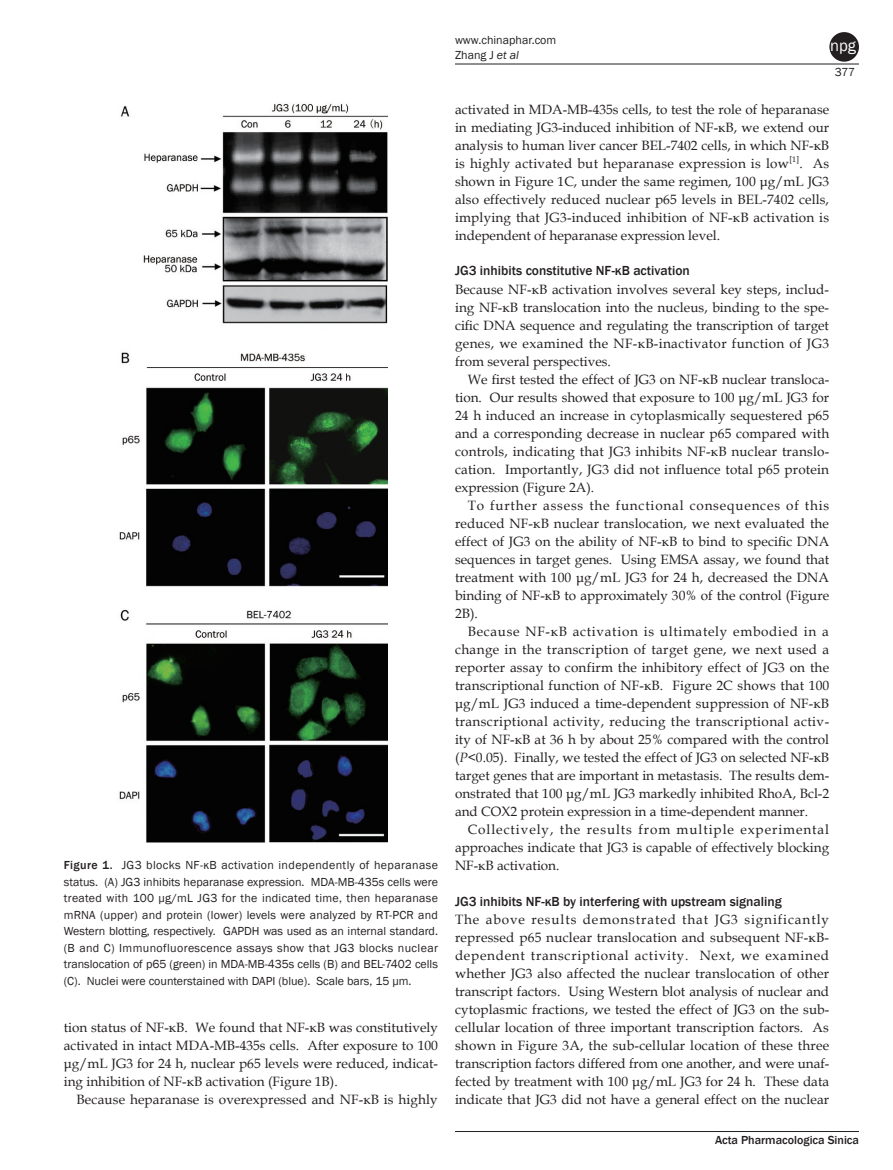
<style>
.page{position:relative;width:893px;height:1170px;background:#fff}
.page>*{position:absolute;margin:0;border:0;box-sizing:border-box;transform-origin:0 0}
.t1{font:16.5px "Franklin Gothic Book 2";color:#fff}
.t2{font:13.5px/18px "Book Antiqua";color:#231f20}
.t3{font:13.5px/18px "Book Antiqua 2";letter-spacing:.005em;color:#231f20}
.t4{font:500 13.5px "Franklin Gothic";color:#231f20}
.t5{font:13.5px/18px "Book Antiqua 2";letter-spacing:.06em;color:#231f20}
.t6{font:13.5px "Book Antiqua 2";letter-spacing:.03em;color:#231f20}
.t7{font:13.5px "Book Antiqua 2";letter-spacing:.025em;color:#231f20}
.t8{font:13.5px "Book Antiqua 2";letter-spacing:.065em;color:#231f20}
.t9{font:13.5px "Book Antiqua";letter-spacing:.05em;color:#231f20}
.t10{font:12px/16.5px "Franklin Gothic";color:#231f20;text-align:justify}
.t11{font:12px/15px "Franklin Gothic Book 2";color:#231f20}
.t12{font:12px "Franklin Gothic Medium 2";color:#231f20}
.s1{font-family:"Franklin Gothic Medium 2"}
.s2{font-family:"Franklin Gothic";font-style:italic}
.s3{font-family:"Book Antiqua 2"}
.s4{font-style:italic}
</style>
<div class="page">
<hr style="left:455px;top:64px;width:404px;height:1px;background:#231f20">
<hr style="left:455px;top:1131px;width:404px;height:1px;background:#231f20">
<div style="left:829px;top:32px;width:30px;height:30px;background:#231f20;border-radius:50%"></div>
<img style="left:119px;top:103px;width:268px;height:739px">
<p class="t10" style="left:64px;top:857px;width:376px"><span class="s1">Figure 1.</span> JG3 blocks NF-κB activation independently of heparanase status. (A) JG3 inhibits heparanase expression. MDA-MB-435s cells were treated with 100 μg/mL JG3 for the indicated time, then heparanase mRNA (upper) and protein (lower) levels were analyzed by RT-PCR and Western blotting, respectively. GAPDH was used as an internal standard. (B and C) Immunofluorescence assays show that JG3 blocks nuclear translocation of p65 (green) in MDA-MB-435s cells (B) and BEL-7402 cells (C). Nuclei were counterstained with DAPI (blue). Scale bars, 15 µm.</p>
<p class="t2" style="left:64px;top:1018px;width:376px">tion status of NF-κB. We found that NF-κB was constitutively</p>
<p class="t3" style="left:64px;top:1036px;width:376px">activated in intact MDA-MB-435s cells. After exposure to 100</p>
<p class="t2" style="left:64px;top:1054px;width:376px">μg/mL JG3 for 24 h, nuclear p65 levels were reduced, indicat&shy;ing inhibition of NF-κB activation (Figure 1B).</p>
<p class="t2" style="left:77px;top:1090px;width:363px">Because heparanase is overexpressed and NF-κB is highly</p>
<p class="t11" style="left:455px;top:32px;width:103px">www.chinaphar.com<br>Zhang J <span class="s2">et al</span></p>
<p class="t1" style="left:830px;top:35px;width:27px">npg</p>
<p class="t11" style="left:835px;top:65px;width:22px">377</p>
<p class="t3" style="left:455px;top:100px;width:376px">activated in MDA-MB-435s cells, to test the role of heparanase</p>
<p class="t2" style="left:455px;top:118px;width:376px">in mediating JG3-induced inhibition of NF-κB, we extend our analysis to human liver cancer BEL-7402 cells, in which NF-κB</p>
<p class="t7" style="left:455px;top:153px;width:376px">is highly activated but heparanase expression is low<sup>[1]</sup>. As</p>
<p class="t2" style="left:455px;top:172px;width:376px">shown in Figure 1C, under the same regimen, 100 μg/mL JG3</p>
<p class="t3" style="left:455px;top:190px;width:375px">also effectively reduced nuclear p65 levels in BEL-7402 cells,</p>
<p class="t2" style="left:455px;top:208px;width:376px">implying that JG3-induced inhibition of NF-κB activation is</p>
<p class="t3" style="left:455px;top:226px;width:267px">independent of heparanase expression level.</p>
<p class="t4" style="left:455px;top:262px;width:236px">JG3 inhibits constitutive NF-κB activation</p>
<p class="t2" style="left:455px;top:280px;width:376px;text-align:justify">Because NF-κB activation involves several key steps, includ&shy;ing NF-κB translocation into the nucleus, binding to the spe&shy;cific DNA sequence and regulating the transcription of target genes, we examined the NF-κB-inactivator function of JG3</p>
<p class="t3" style="left:455px;top:352px;width:157px">from several perspectives.</p>
<p class="t2" style="left:455px;top:370px;width:376px;text-align:right">We first tested the effect of JG3 on NF-κB nuclear transloca&shy;tion. Our results showed that exposure to 100 μg/mL JG3 for</p>
<p class="t3" style="left:455px;top:406px;width:376px">24 h induced an increase in cytoplasmically sequestered p65 and a corresponding decrease in nuclear p65 compared with</p>
<p class="t2" style="left:455px;top:442px;width:376px">controls, indicating that JG3 inhibits NF-κB nuclear translo&shy;cation. Importantly, JG3 did not influence total p65 protein</p>
<p class="t5" style="left:468px;top:478px;width:363px;text-indent:-13px">expression (Figure 2A).<br>To further assess the functional consequences of this</p>
<p class="t2" style="left:455px;top:513px;width:376px">reduced NF-κB nuclear translocation, we next evaluated the effect of JG3 on the ability of NF-κB to bind to specific DNA</p>
<p class="t3" style="left:455px;top:549px;width:376px">sequences in target genes. Using EMSA assay, we found that</p>
<p class="t2" style="left:455px;top:567px;width:376px">treatment with 100 μg/mL JG3 for 24 h, decreased the DNA binding of NF-κB to approximately 30% of the control (Figure</p>
<p class="t3" style="left:455px;top:603px;width:24px">2B).</p>
<p class="t9" style="left:468px;top:621px;width:363px">Because NF-κB activation is ultimately embodied in a</p>
<p class="t3" style="left:455px;top:639px;width:376px">change in the transcription of target gene, we next used a reporter assay to confirm the inhibitory effect of JG3 on the</p>
<p class="t2" style="left:455px;top:675px;width:376px">transcriptional function of NF-κB. Figure 2C shows that 100 μg/mL JG3 induced a time-dependent suppression of NF-κB</p>
<p class="t6" style="left:455px;top:711px;width:376px">transcriptional activity, reducing the transcriptional activ-</p>
<p class="t2" style="left:455px;top:729px;width:376px">ity of NF-κB at 36 h by about 25% compared with the control <span class="s3">(</span><span class="s4">P</span>&lt;0.05). Finally, we tested the effect of JG3 on selected NF-κB</p>
<p class="t3" style="left:455px;top:765px;width:376px">target genes that are important in metastasis. The results dem-</p>
<p class="t2" style="left:455px;top:783px;width:376px">onstrated that 100 μg/mL JG3 markedly inhibited RhoA, Bcl-2 and COX2 protein expression in a time-dependent manner.</p>
<p class="t3" style="left:455px;top:819px;width:376px;text-align:right">Collectively, the results from multiple experimental approaches indicate that JG3 is capable of effectively blocking</p>
<p class="t2" style="left:455px;top:855px;width:106px">NF-κB activation.</p>
<p class="t4" style="left:455px;top:892px;width:328px">JG3 inhibits NF-κB by interfering with upstream signaling</p>
<p class="t8" style="left:455px;top:909px;width:376px">The above results demonstrated that JG3 significantly</p>
<p class="t2" style="left:455px;top:927px;width:375px">repressed p65 nuclear translocation and subsequent NF-κB-</p>
<p class="t3" style="left:455px;top:945px;width:376px;text-align:justify">dependent transcriptional activity. Next, we examined whether JG3 also affected the nuclear translocation of other transcript factors. Using Western blot analysis of nuclear and cytoplasmic fractions, we tested the effect of JG3 on the sub&shy;cellular location of three important transcription factors. As shown in Figure 3A, the sub-cellular location of these three transcription factors differed from one another, and were unaf-</p>
<p class="t2" style="left:455px;top:1071px;width:376px">fected by treatment with 100 μg/mL JG3 for 24 h. These data</p>
<p class="t3" style="left:455px;top:1089px;width:376px">indicate that JG3 did not have a general effect on the nuclear</p>
<p class="t12" style="left:715px;top:1132px;width:145px">Acta Pharmacologica Sinica</p>
</div>
